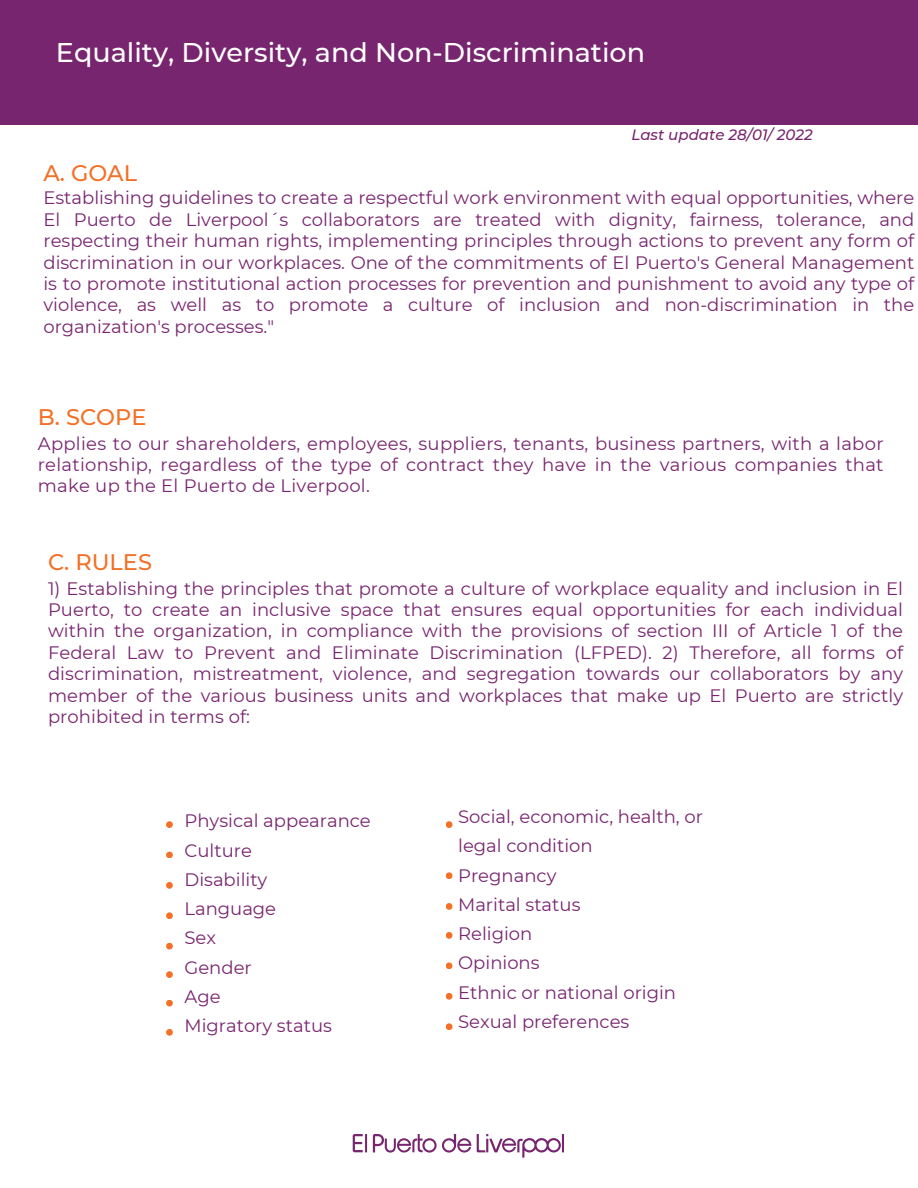
<style>
.page{position:relative;width:918px;height:1188px;background:#fff}
.page>*{position:absolute;margin:0;border:0;box-sizing:border-box;transform-origin:0 0}
.t1{font:500 27px "Montserrat";color:#fff}
.t2{font:500 22.5px "Montserrat";color:#f37027}
.t3{font:18px/21.3px "Montserrat";color:#78256f;text-align:justify}
.t4{font:italic 500 15px "Montserrat";color:#78256f}
</style>
<div class="page">
<div style="left:166px;top:821px;width:7px;height:7px;background:#f37027"></div>
<div style="left:166px;top:852px;width:7px;height:6px;background:#f37027"></div>
<div style="left:166px;top:882px;width:7px;height:7px;background:#f37027"></div>
<div style="left:166px;top:912px;width:7px;height:7px;background:#f37027"></div>
<div style="left:166px;top:943px;width:7px;height:7px;background:#f37027"></div>
<div style="left:166px;top:971px;width:7px;height:7px;background:#f37027"></div>
<div style="left:166px;top:1000px;width:7px;height:7px;background:#f37027"></div>
<div style="left:166px;top:1029px;width:7px;height:7px;background:#f37027"></div>
<div style="left:0;top:0;width:918px;height:124px;background:#78256f"></div>
<svg style="left:353px;top:1134px;width:211px;height:24px"></svg>
<div style="left:446px;top:821px;width:6px;height:7px;background:#f37027"></div>
<div style="left:446px;top:872px;width:6px;height:7px;background:#f37027"></div>
<div style="left:446px;top:903px;width:6px;height:7px;background:#f37027"></div>
<div style="left:446px;top:932px;width:6px;height:7px;background:#f37027"></div>
<div style="left:446px;top:962px;width:6px;height:7px;background:#f37027"></div>
<div style="left:446px;top:993px;width:6px;height:7px;background:#f37027"></div>
<div style="left:446px;top:1023px;width:6px;height:7px;background:#f37027"></div>
<p class="t1" style="left:56px;top:36px;width:591px">Equality, Diversity, and Non-Discrimination</p>
<h3 class="t2" style="left:43px;top:159px;width:95px">A. GOAL</h3>
<p class="t4" style="left:631px;top:125px;width:183px">Last update 28/01/ 2022</p>
<h3 class="t3" style="left:43px;top:187px;width:872px">Establishing guidelines to create a respectful work environment with equal opportunities, where El Puerto de Liverpool´s collaborators are treated with dignity, fairness, tolerance, and respecting their human rights, implementing principles through actions to prevent any form of discrimination in our workplaces. One of the commitments of El Puerto's General Management is to promote institutional action processes for prevention and punishment to avoid any type of violence, as well as to promote a culture of inclusion and non-discrimination in the organization's processes."</h3>
<h1 class="t2" style="left:38px;top:403px;width:110px">B. SCOPE</h1>
<h1 class="t3" style="left:38px;top:433px;width:847px">Applies to our shareholders, employees, suppliers, tenants, business partners, with a labor relationship, regardless of the type of contract they have in the various companies that make up the El Puerto de Liverpool.</h1>
<p class="t2" style="left:48px;top:548px;width:105px">C. RULES</p>
<p class="t3" style="left:48px;top:578px;width:857px">1) Establishing the principles that promote a culture of workplace equality and inclusion in El Puerto, to create an inclusive space that ensures equal opportunities for each individual within the organization, in compliance with the provisions of section III of Article 1 of the Federal Law to Prevent and Eliminate Discrimination (LFPED). 2) Therefore, all forms of discrimination, mistreatment, violence, and segregation towards our collaborators by any member of the various business units and workplaces that make up El Puerto are strictly prohibited in terms of:</p>
<h2 class="t3" style="left:184px;top:806px;width:188px;line-height:29.2px;text-align:left">Physical appearance<br>Culture<br>Disability<br>Language<br>Sex<br>Gender<br>Age<br>Migratory status</h2>
<h3 class="t3" style="left:458px;top:802px;width:246px;line-height:29.2px;text-align:left">Social, economic, health, or legal condition<br>Pregnancy<br>Marital status<br>Religion<br>Opinions<br>Ethnic or national origin<br>Sexual preferences</h3>
</div>
